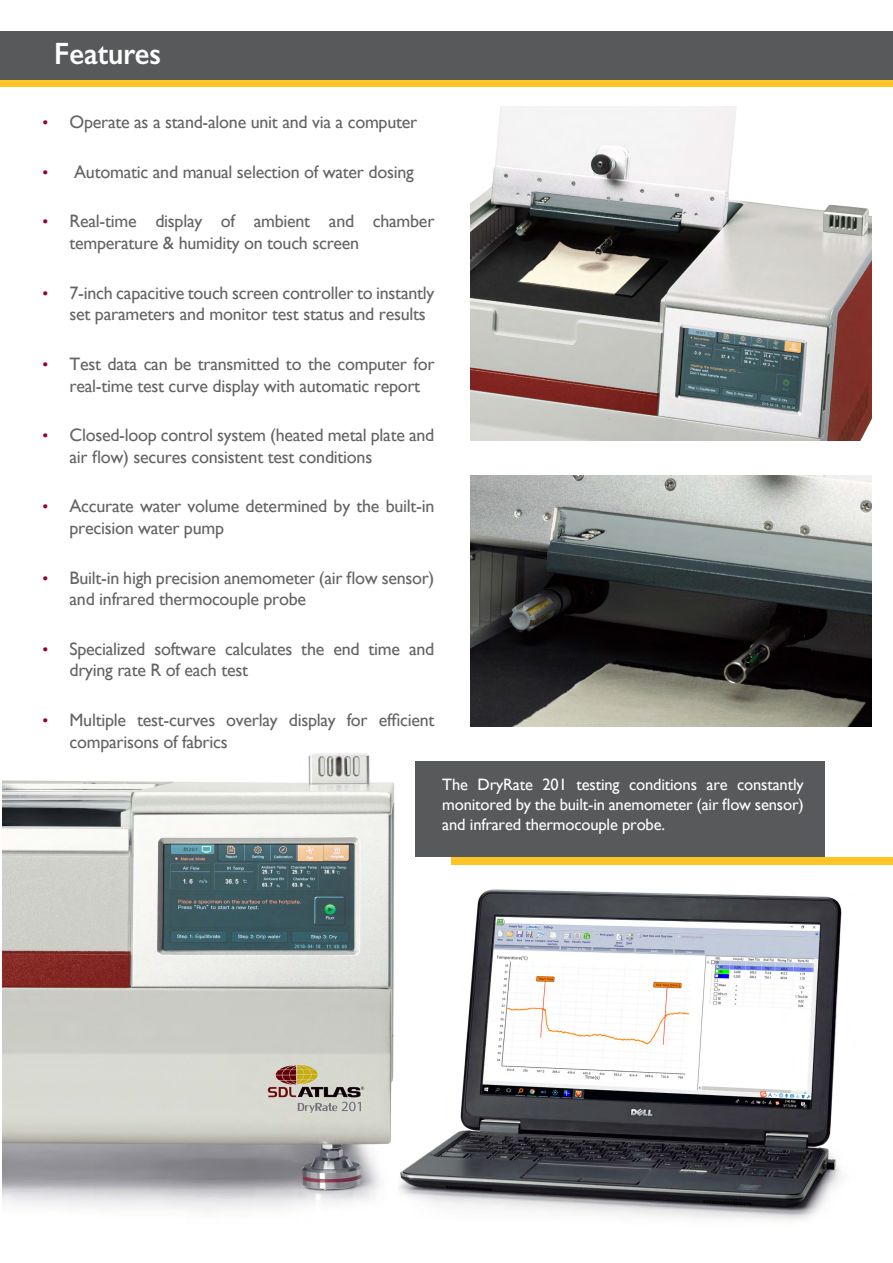
<style>
.page{position:relative;width:893px;height:1263px;background:#fff}
.page>*{position:absolute;margin:0;border:0;box-sizing:border-box;transform-origin:0 0}
.t1{font:600 30.9px "Gill Sans";color:#fff;scale:.92 1}
.t2{font:18px/21.6px "Gill Sans";letter-spacing:-.015em;color:#636466}
.t3{font:16.5px/19.8px "Gill Sans";letter-spacing:-.01em;color:#fff;text-align:justify}
.s1{font-size:16.5px;color:#98002e}
</style>
<div class="page">
<img style="left:399px;top:857px;width:466px;height:364px">
<img style="left:3px;top:753px;width:392px;height:457px">
<img style="left:470px;top:476px;width:402px;height:250px">
<div style="left:0;top:77px;width:893px;height:10px;background:#ffc425"></div>
<div style="left:0;top:31px;width:893px;height:49px;background:#58595b"></div>
<div style="left:452px;top:857px;width:441px;height:7px;background:#ffc425"></div>
<div style="left:415px;top:762px;width:410px;height:95px;background:#58595b"></div>
<img style="left:470px;top:106px;width:402px;height:334px">
<h1 class="t1" style="left:54px;top:35px;width:118px">Features</h1>
<p class="t2" style="left:43px;top:111px;width:376px"><span class="s1">•</span> Operate as a stand-alone unit and via a computer</p>
<p class="t2" style="left:43px;top:161px;width:373px"><span class="s1">•</span> Automatic and manual selection of water dosing</p>
<p class="t2" style="left:70px;top:210px;width:366px;text-indent:-27px"><span class="s1">•</span> Real-time display of ambient and chamber temperature &amp; humidity on touch screen</p>
<p class="t2" style="left:70px;top:282px;width:366px;text-indent:-27px"><span class="s1">•</span> 7-inch capacitive touch screen controller to instantly set parameters and monitor test status and results</p>
<p class="t2" style="left:70px;top:353px;width:366px;text-indent:-27px"><span class="s1">•</span> Test data can be transmitted to the computer for real-time test curve display with automatic report</p>
<p class="t2" style="left:70px;top:424px;width:366px;text-indent:-27px"><span class="s1">•</span> Closed-loop control system (heated metal plate and air flow) secures consistent test conditions</p>
<p class="t2" style="left:70px;top:495px;width:366px;text-indent:-27px"><span class="s1">•</span> Accurate water volume determined by the built-in precision water pump</p>
<p class="t2" style="left:70px;top:567px;width:366px;text-indent:-27px"><span class="s1">•</span> Built-in high precision anemometer (air flow sensor) and infrared thermocouple probe</p>
<p class="t2" style="left:70px;top:638px;width:366px;text-indent:-27px"><span class="s1">•</span> Specialized software calculates the end time and drying rate R of each test</p>
<p class="t2" style="left:70px;top:709px;width:366px;text-indent:-27px"><span class="s1">•</span> Multiple test-curves overlay display for efficient comparisons of fabrics</p>
<p class="t3" style="left:442px;top:775px;width:363px">The DryRate 201 testing conditions are constantly monitored by the built-in anemometer (air flow sensor) and infrared thermocouple probe.</p>
</div>
